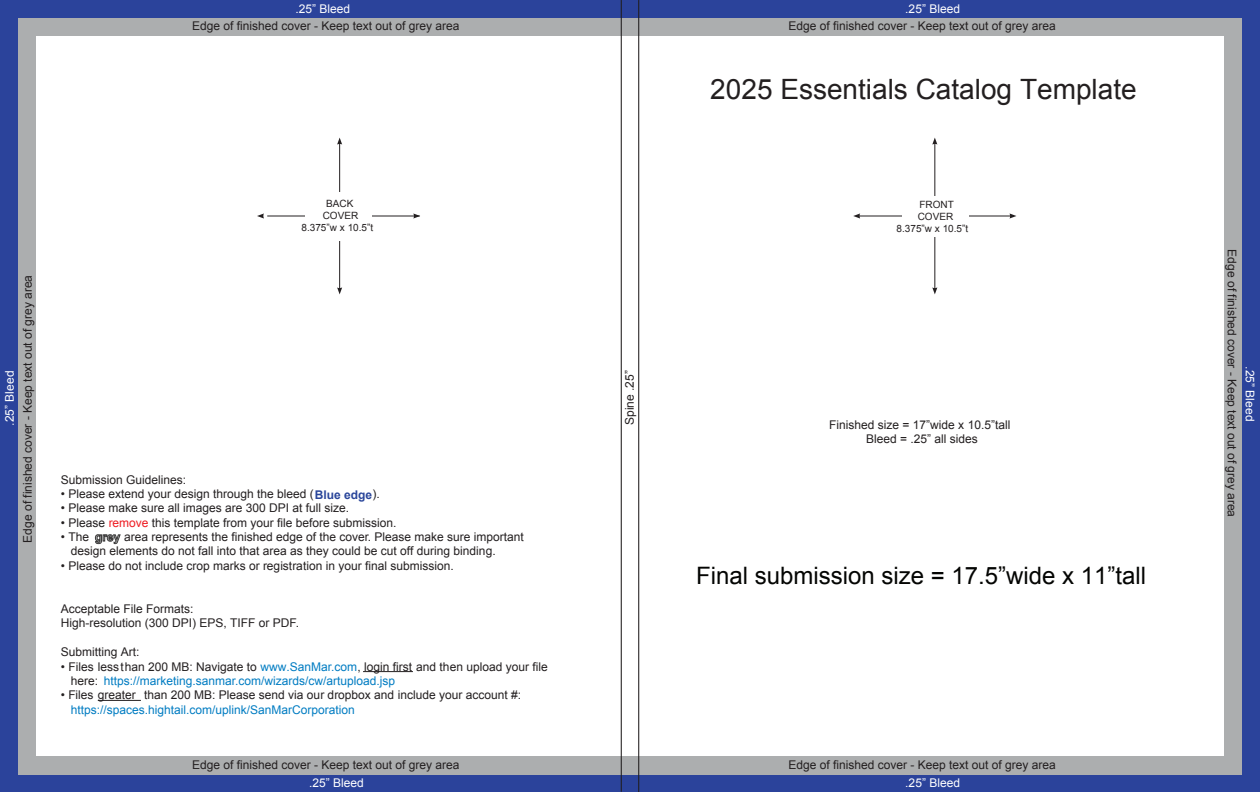
<style>
.page{position:relative;width:1260px;height:792px;background:#2b439b}
.page>*{position:absolute;margin:0;border:0;box-sizing:border-box;transform-origin:0 0}
.t1{font:28px "Arial";color:#231f20}
.t2{font:24px "Arial";color:#040503}
.t3{font:12px/14.4px "Arial";color:#231f20}
.t4{font:12px "Arial";color:#fff}
.t5{font:12px "Arial";color:#007cc2}
.t6{font:10px "Arial";color:#231f20}
.s1{font-weight:700;color:#29459a}
.s2{color:#ee1d23}
.s3{font-weight:700;color:#acaeaf}
.s4{color:#007cc2}
</style>
<div class="page">
<div style="left:18px;top:18px;width:1224px;height:756px;background:#acaeaf"></div>
<div style="left:36px;top:36px;width:1188px;height:720px;background:#fff"></div>
<hr style="left:339px;top:143px;width:1px;height:146px;background:#231f20">
<svg style="left:337px;top:138px;width:5px;height:7px"></svg>
<svg style="left:337px;top:287px;width:5px;height:7px"></svg>
<hr style="left:267px;top:216px;width:153px;height:1px;background:#231f20">
<svg style="left:257px;top:213px;width:7px;height:6px"></svg>
<svg style="left:413px;top:213px;width:7px;height:6px"></svg>
<div style="left:305px;top:192px;width:67px;height:48px;background:#fff"></div>
<svg style="left:95px;top:534px;width:25px;height:10px"></svg>
<hr style="left:363px;top:671px;width:50px;height:1px;background:#231f20">
<hr style="left:98px;top:700px;width:43px;height:1px;background:#231f20">
<hr style="left:621px;top:0;width:1px;height:792px;background:#231f20">
<hr style="left:639px;top:0;width:1px;height:792px;background:#231f20">
<hr style="left:934px;top:143px;width:1px;height:146px;background:#231f20">
<svg style="left:932px;top:138px;width:5px;height:7px"></svg>
<svg style="left:932px;top:287px;width:5px;height:7px"></svg>
<hr style="left:859px;top:216px;width:152px;height:1px;background:#231f20">
<svg style="left:853px;top:213px;width:7px;height:6px"></svg>
<svg style="left:1009px;top:213px;width:7px;height:6px"></svg>
<div style="left:902px;top:196px;width:67px;height:40px;background:#fff"></div>
<p class="t4" style="left:296px;top:1px;width:56px">.25” Bleed</p>
<p class="t4" style="left:905px;top:1px;width:56px">.25” Bleed</p>
<p class="t3" style="left:192px;top:19px;width:269px">Edge of finished cover - Keep text out of grey area</p>
<p class="t3" style="left:788px;top:19px;width:269px">Edge of finished cover - Keep text out of grey area</p>
<h1 class="t1" style="left:710px;top:71px;width:428px">2025 Essentials Catalog Template</h1>
<p class="t4" style="left:2px;top:426px;width:56px;rotate:-90deg">.25” Bleed</p>
<p class="t3" style="left:21px;top:543px;width:269px;rotate:-90deg">Edge of finished cover - Keep text out of grey area</p>
<p class="t6" style="left:326px;top:197px;width:29px">BACK</p>
<p class="t6" style="left:323px;top:209px;width:37px">COVER</p>
<p class="t6" style="left:302px;top:221px;width:73px">8.375”w x 10.5”t</p>
<p class="t3" style="left:61px;top:472px;width:127px">Submission Guidelines:</p>
<p class="t3" style="left:61px;top:487px;width:320px">• Please extend your design through the bleed (<span class="s1">Blue edge</span>).</p>
<p class="t3" style="left:61px;top:501px;width:290px">• Please make sure all images are 300 DPI at full size.</p>
<p class="t3" style="left:61px;top:515px;width:337px">• Please <span class="s2">remove</span> this template from your file before submission.</p>
<p class="t3" style="left:71px;top:530px;width:455px;text-indent:-10px">• The <span class="s3">grey</span> area represents the finished edge of the cover. Please make sure important design elements do not fall into that area as they could be cut off during binding.</p>
<p class="t3" style="left:61px;top:559px;width:394px">• Please do not include crop marks or registration in your final submission.</p>
<p class="t3" style="left:61px;top:602px;width:240px">Acceptable File Formats:<br>High-resolution (300 DPI) EPS, TIFF or PDF.</p>
<p class="t3" style="left:61px;top:645px;width:80px">Submitting Art:</p>
<p class="t3" style="left:71px;top:659px;width:478px;text-indent:-10px">• Files less than 200 MB: Navigate to <span class="s4">www.SanMar.com</span>, login first and then upload your file here: <span class="s4">https://marketing.sanmar.com/wizards/cw/artupload.jsp</span></p>
<p class="t3" style="left:61px;top:688px;width:462px">• Files greater than 200 MB: Please send via our dropbox and include your account #:</p>
<p class="t5" style="left:71px;top:702px;width:286px">https://spaces.hightail.com/uplink/SanMarCorporation</p>
<p class="t3" style="left:623px;top:425px;width:56px;rotate:-90deg">Spine .25”</p>
<p class="t6" style="left:920px;top:198px;width:36px">FRONT</p>
<p class="t6" style="left:918px;top:210px;width:37px">COVER</p>
<p class="t6" style="left:897px;top:222px;width:73px">8.375”w x 10.5”t</p>
<p class="t3" style="left:829px;top:417px;width:183px;text-align:center">Finished size = 17”wide x 10.5”tall<br>Bleed = .25” all sides</p>
<h2 class="t2" style="left:696px;top:560px;width:452px">Final submission size = 17.5”wide x 11”tall</h2>
<p class="t3" style="left:192px;top:758px;width:269px">Edge of finished cover - Keep text out of grey area</p>
<p class="t3" style="left:788px;top:757px;width:269px">Edge of finished cover - Keep text out of grey area</p>
<p class="t4" style="left:309px;top:775px;width:56px">.25” Bleed</p>
<p class="t4" style="left:905px;top:775px;width:56px">.25” Bleed</p>
<p class="t3" style="left:1239px;top:249px;width:269px;rotate:90deg">Edge of finished cover - Keep text out of grey area</p>
<p class="t4" style="left:1258px;top:366px;width:56px;rotate:90deg">.25” Bleed</p>
</div>
